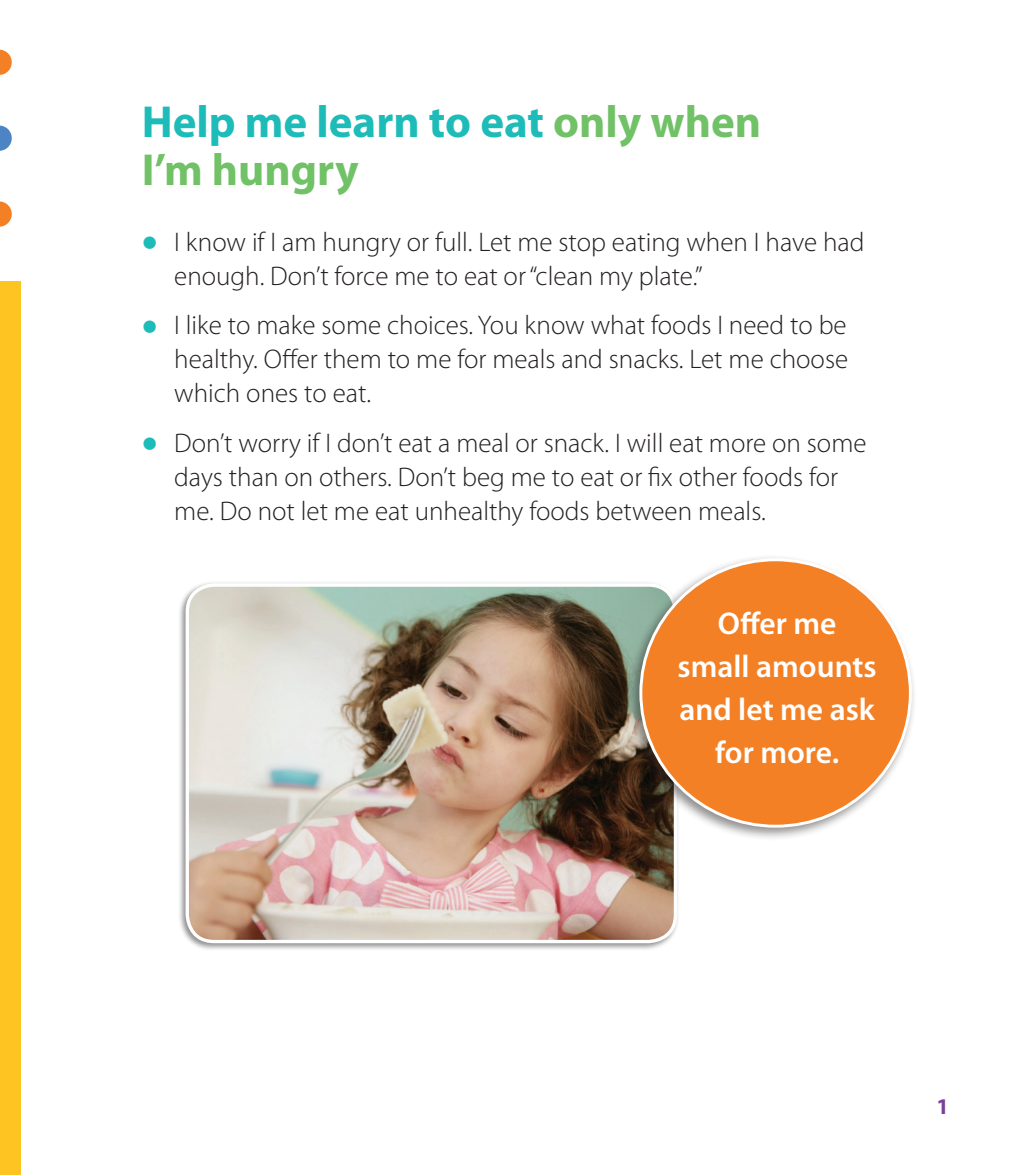
<style>
.page{position:relative;width:1013px;height:1175px;background:#fff}
.page>*{position:absolute;margin:0;border:0;box-sizing:border-box;transform-origin:0 0}
.t1{font:700 45px/47.2px "Myriad Pro";color:#71c167}
.t2{font:600 31.5px/43.2px "Myriad Pro";color:#fff;text-align:center}
.t3{font:300 27px/33.8px "Myriad Pro";color:#231f20}
.t4{font:700 22.5px "Myriad Pro";color:#7c4099}
.s1{color:#1dbcb8}
.s2{font-weight:700;font-size:47.25px;color:#1dbcb8}
</style>
<div class="page">
<div style="left:0;top:281px;width:20px;height:893px;background:#fec422"></div>
<svg style="left:0;top:125px;width:12px;height:26px"></svg>
<svg style="left:0;top:201px;width:12px;height:26px"></svg>
<svg style="left:0;top:50px;width:12px;height:25px"></svg>
<div style="left:177px;top:581px;width:503px;height:370px;background:#231f20;opacity:.5"></div>
<img style="left:187px;top:585px;width:488px;height:356px">
<div style="left:185px;top:583px;width:492px;height:360px;border:3px solid #fff;border-radius:27px"></div>
<div style="left:626px;top:554px;width:290px;height:287px;background:#231f20;opacity:.5"></div>
<div style="left:641px;top:560px;width:269px;height:266px;background:#f48026;border-radius:50%"></div>
<h1 class="t1" style="left:142px;top:97px;width:621px"><span class="s1">Help me learn to eat</span> only when<br>I’m hungry</h1>
<p class="t3" style="left:174px;top:225px;width:692px;text-indent:-32px"><span class="s2">•</span> I know if I am hungry or full. Let me stop eating when I have had enough. Don’t force me to eat or “clean my plate.”</p>
<p class="t3" style="left:174px;top:308px;width:675px;text-align:justify;text-indent:-32px"><span class="s2">•</span> I like to make some choices. You know what foods I need to be healthy. Offer them to me for meals and snacks. Let me choose which ones to eat.</p>
<p class="t3" style="left:174px;top:426px;width:694px;text-indent:-32px"><span class="s2">•</span> Don’t worry if I don’t eat a meal or snack. I will eat more on some days than on others. Don’t beg me to eat or fix other foods for me. Do not let me eat unhealthy foods between meals.</p>
<p class="t2" style="left:677px;top:601px;width:201px">Offer me<br>small amounts and let me ask for more.</p>
<p class="t4" style="left:936px;top:1091px;width:14px">1</p>
</div>
